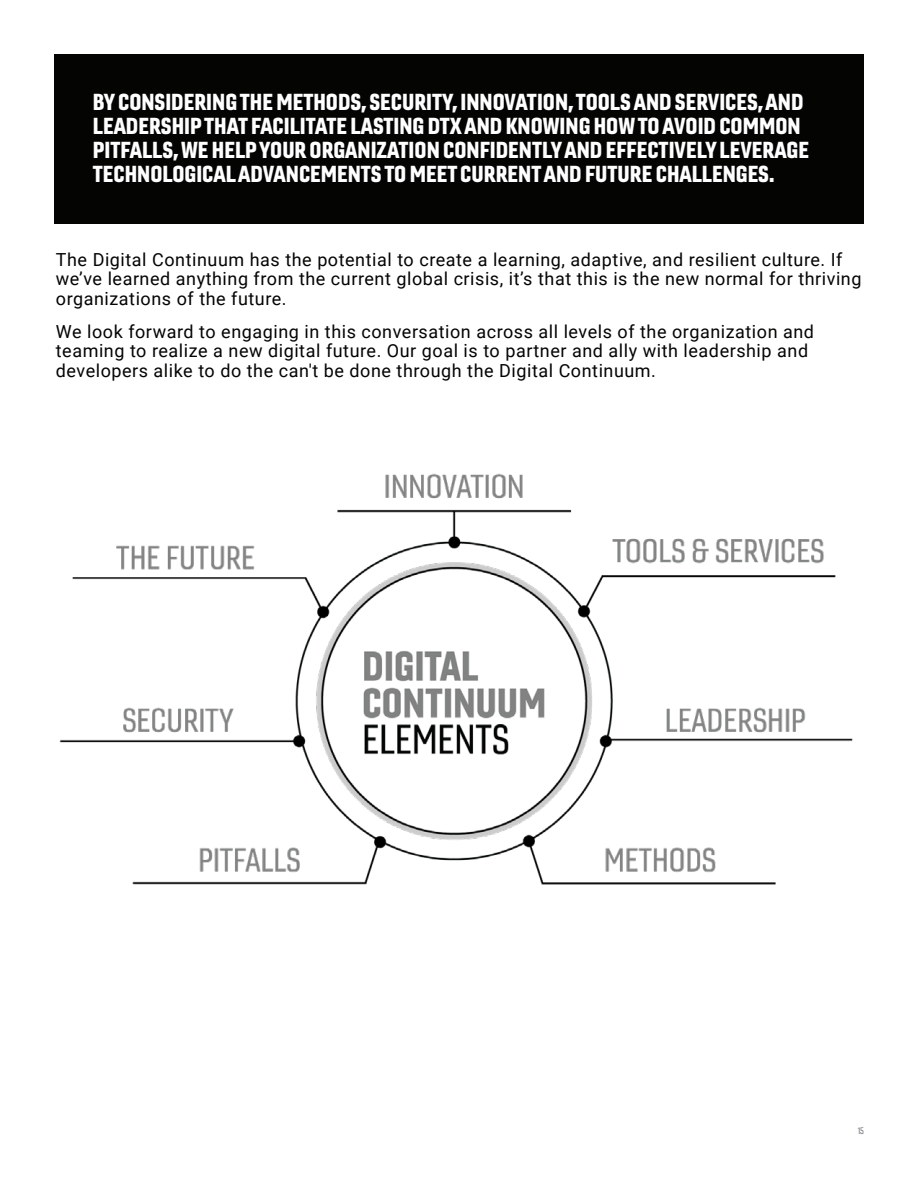
<style>
.page{position:relative;width:918px;height:1188px;background:#fff}
.page>*{position:absolute;margin:0;border:0;box-sizing:border-box;transform-origin:0 0}
.Call_out_paragraph_-_right{font:22.5px/24px "Gineso Con Bla";color:#fff}
.Body_Copy_12pt{font:18px/19.5px "Roboto";letter-spacing:.03em;color:#040503}
.Page____Footer{font:9px "Gineso Con Boo";color:#54565b}
</style>
<div class="page">
<img style="left:59px;top:473px;width:794px;height:412px">
<div style="left:54px;top:54px;width:810px;height:170px;background:#040503"></div>
<p class="Call_out_paragraph_-_right" style="left:93px;top:89px;width:718px">BY CONSIDERING THE METHODS, SECURITY, INNOVATION, TOOLS AND SERVICES, AND LEADERSHIP THAT FACILITATE LASTING DTX AND KNOWING HOW TO AVOID COMMON PITFALLS, WE HELP YOUR ORGANIZATION CONFIDENTLY AND EFFECTIVELY LEVERAGE TECHNOLOGICAL ADVANCEMENTS TO MEET CURRENT AND FUTURE CHALLENGES.</p>
<p class="Body_Copy_12pt" style="left:56px;top:249px;width:807px">The Digital Continuum has the potential to create a learning, adaptive, and resilient culture. If we’ve learned anything from the current global crisis, it’s that this is the new normal for thriving organizations of the future.</p>
<p class="Body_Copy_12pt" style="left:56px;top:321px;width:760px">We look forward to engaging in this conversation across all levels of the organization and teaming to realize a new digital future. Our goal is to partner and ally with leadership and developers alike to do the can't be done through the Digital Continuum.</p>
<p class="Page____Footer" style="left:858px;top:1125px;width:8px">15</p>
</div>
